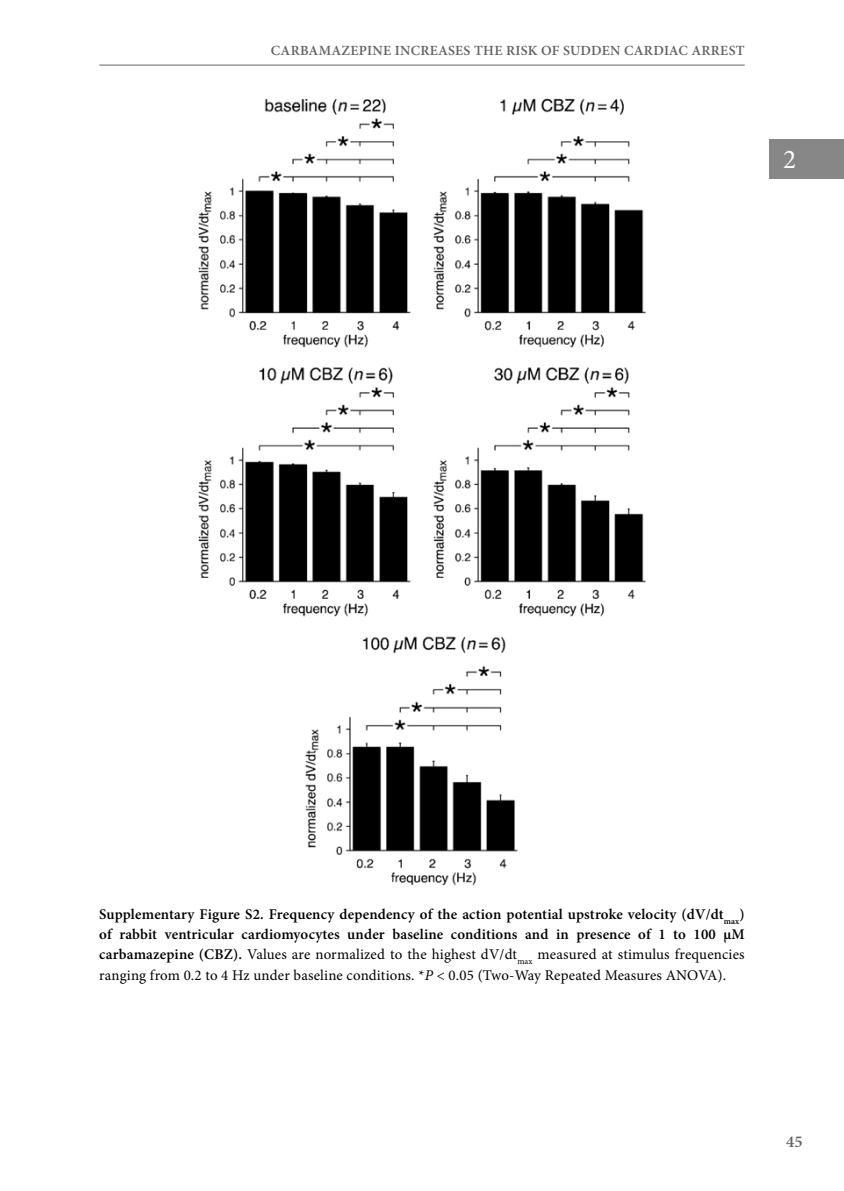
<style>
.page{position:relative;width:844px;height:1191px;background:#fff}
.page>*{position:absolute;margin:0;border:0;box-sizing:border-box;transform-origin:0 0}
.t1{font:27.12px "Minion Pro";color:#fff}
.t2{font:600 16.62px "Minion Pro";color:#646363}
.tab__fig__tytuły{font:600 14.88px/20.1px "Minion Pro";letter-spacing:.01em;color:#000;text-align:justify}
.t3{font:600 14px "Minion Pro";letter-spacing:.02em;color:#646363}
.s1{font-weight:400}
.s2{font-weight:400;font-style:italic}
</style>
<div class="page">
<hr style="left:99px;top:65px;width:645px;height:1px;background:#646363">
<div style="left:769px;top:139px;width:74px;height:40px;background:#878787"></div>
<img style="left:198px;top:98px;width:448px;height:788px">
<p class="t3" style="left:271px;top:41px;width:475px">CARBAMAZEPINE INCREASES THE RISK OF SUDDEN CARDIAC ARREST</p>
<h1 class="t1" style="left:783px;top:141px;width:15px">2</h1>
<p class="tab__fig__tytuły" style="left:99px;top:904px;width:646px">Supplementary Figure S2. Frequency dependency of the action potential upstroke velocity (dV/dt<sub>max</sub>) of rabbit ventricular cardiomyocytes under baseline conditions and in presence of 1 to 100 µM carbamazepine (CBZ). <span class="s1">Values are normalized to the highest dV/dt</span><sub>max</sub> <span class="s1">measured at stimulus frequencies ranging from 0.2 to 4 Hz under baseline conditions. *</span><span class="s2">P</span> <span class="s1">&lt; 0.05 (Two-Way Repeated Measures ANOVA).</span></p>
<p class="t2" style="left:786px;top:1130px;width:18px">45</p>
</div>
